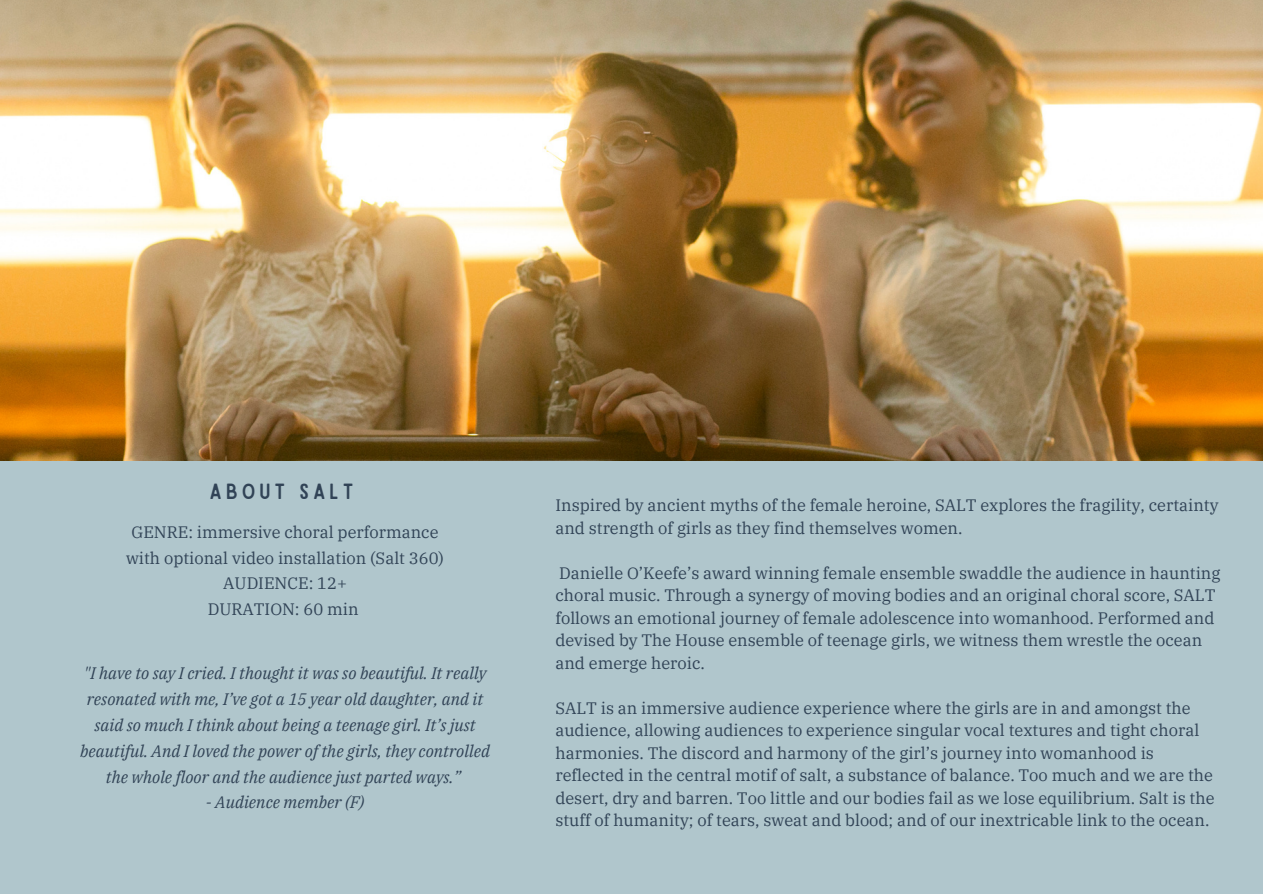
<style>
.page{position:relative;width:1263px;height:894px;background:#fff}
.page>*{position:absolute;margin:0;border:0;box-sizing:border-box;transform-origin:0 0}
.t1{font:21px "Sailors";letter-spacing:.19em;color:#314356}
.t2{font:16.5px/22.5px "IBM Plex Serif";color:#314356}
.t3{font:italic 16.5px/25.8px "IBM Plex Serif";color:#314356;text-align:center}
</style>
<div class="page">
<div style="left:0;top:0;width:1263px;height:893px;background:#b0c6cc"></div>
<img style="left:0;top:0;width:1263px;height:460px">
<p class="t1" style="left:210px;top:483px;width:145px">ABOUT SALT</p>
<p class="t2" style="left:126px;top:518px;width:319px;line-height:25.8px;text-align:center">GENRE: immersive choral performance with optional video installation (Salt 360)</p>
<p class="t2" style="left:223px;top:571px;width:125px">AUDIENCE: 12+</p>
<p class="t2" style="left:208px;top:597px;width:152px">DURATION: 60 min</p>
<p class="t3" style="left:80px;top:659px;width:411px">"I have to say I cried. I thought it was so beautiful. It really resonated with me, I’ve got a 15 year old daughter, and it said so much I think about being a teenage girl. It’s just beautiful. And I loved the power of the girls, they controlled the whole floor and the audience just parted ways.”</p>
<p class="t3" style="left:206px;top:789px;width:160px">- Audience member (F)</p>
<p class="t2" style="left:555px;top:493px;width:665px">Inspired by ancient myths of the female heroine, SALT explores the fragility, certainty and strength of girls as they find themselves women.</p>
<p class="t2" style="left:555px;top:561px;width:666px">Danielle O’Keefe’s award winning female ensemble swaddle the audience in haunting choral music. Through a synergy of moving bodies and an original choral score, SALT follows an emotional journey of female adolescence into womanhood. Performed and devised by The House ensemble of teenage girls, we witness them wrestle the ocean and emerge heroic.</p>
<p class="t2" style="left:555px;top:696px;width:661px">SALT is an immersive audience experience where the girls are in and amongst the audience, allowing audiences to experience singular vocal textures and tight choral harmonies. The discord and harmony of the girl’s journey into womanhood is reflected in the central motif of salt, a substance of balance. Too much and we are the desert, dry and barren. Too little and our bodies fail as we lose equilibrium. Salt is the stuff of humanity; of tears, sweat and blood; and of our inextricable link to the ocean.</p>
</div>
